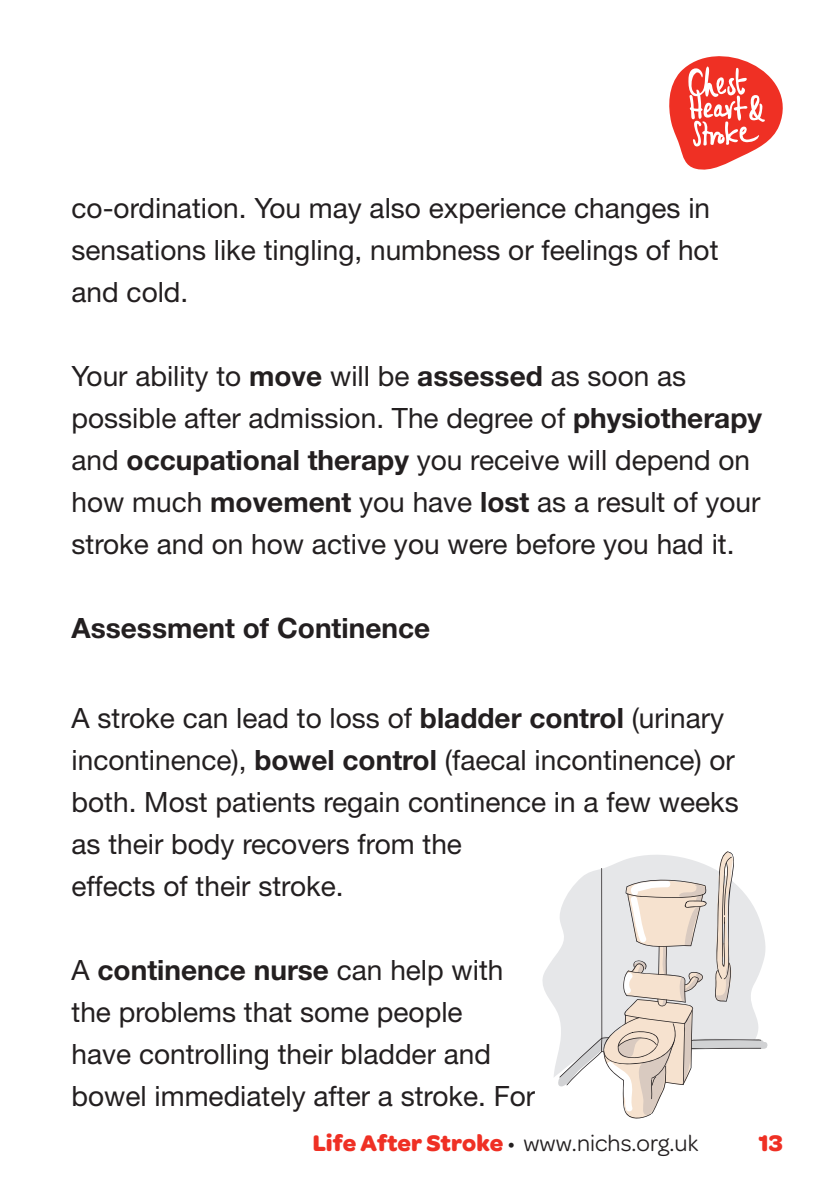
<style>
.page{position:relative;width:839px;height:1190px;background:#fff}
.page>*{position:absolute;margin:0;border:0;box-sizing:border-box;transform-origin:0 0}
.t1{font:28px/42px "Helvetica Neue LT Std";color:#231f20}
.t2{font:700 28px "Helvetica Neue LT Std";color:#231f20}
.t3{font:24px "Omnes";color:#231f20}
.t4{font:700 24px "Omnes";color:#ef3024}
.s1{font-weight:700}
.s2{font-weight:700;color:#ef3024}
</style>
<div class="page">
<svg style="left:669px;top:56px;width:114px;height:114px"></svg>
<svg style="left:542px;top:954px;width:15px;height:123px"></svg>
<svg style="left:557px;top:851px;width:211px;height:268px"></svg>
<p class="t1" style="left:71px;top:187px;width:648px">co-ordination. You may also experience changes in sensations like tingling, numbness or feelings of hot and cold.</p>
<p class="t1" style="left:71px;top:355px;width:691px">Your ability to <span class="s1">move</span> will be <span class="s1">assessed</span> as soon as possible after admission. The degree of <span class="s1">physiotherapy </span>and <span class="s1">occupational therapy</span> you receive will depend on how much <span class="s1">movement</span> you have <span class="s1">lost</span> as a result of your stroke and on how active you were before you had it.</p>
<p class="t2" style="left:71px;top:611px;width:360px">Assessment of Continence</p>
<p class="t1" style="left:71px;top:697px;width:668px">A stroke can lead to loss of <span class="s1">bladder control</span> (urinary incontinence), <span class="s1">bowel control</span> (faecal incontinence) or both. Most patients regain continence in a few weeks as their body recovers from the<br>effects of their stroke.</p>
<p class="t1" style="left:71px;top:949px;width:465px">A <span class="s1">continence nurse</span> can help with the problems that some people<br>have controlling their bladder and bowel immediately after a stroke. For</p>
<p class="t3" style="left:312px;top:1129px;width:387px"><span class="s2">Life After Stroke</span> • www.nichs.org.uk</p>
<p class="t4" style="left:758px;top:1128px;width:26px">13</p>
</div>
